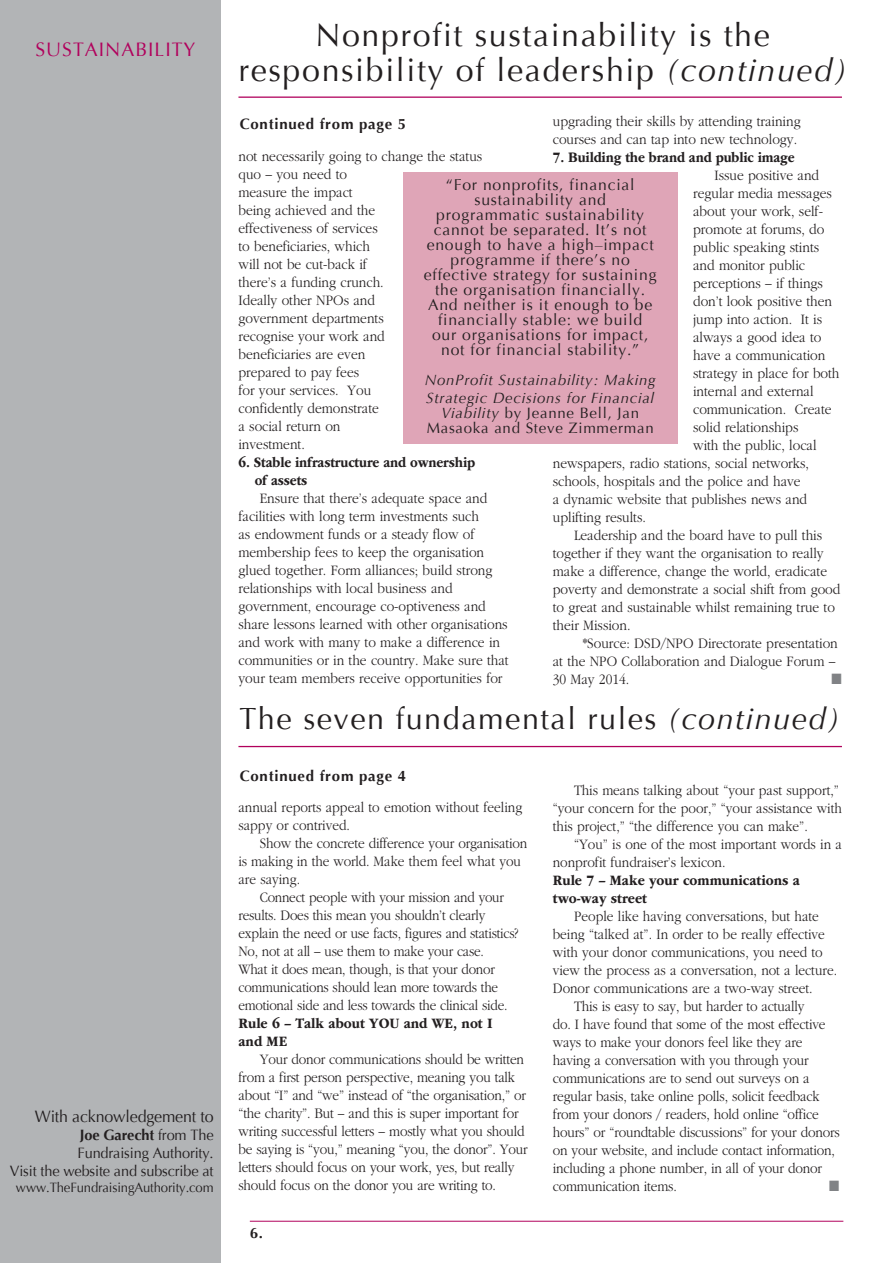
<style>
.page{position:relative;width:893px;height:1263px;background:#fff}
.page>*{position:absolute;margin:0;border:0;box-sizing:border-box;transform-origin:0 0}
.t1{font:32.25px/35.5px "Optima";letter-spacing:.05em;color:#231f20;text-align:center}
.t2{font:30.6px "Optima";letter-spacing:.05em;color:#231f20}
.t3{font:19.5px "Optima";letter-spacing:.05em;color:#b1005c}
.t4{font:16.5px "Optima";letter-spacing:-.01em;color:#231f20}
.t5{font:15.75px/15px "Optima";letter-spacing:.05em;color:#231f20;text-align:center}
.t6{font:300 15px/18px "ITC Garamond Std";color:#231f20;scale:.9 1}
.t7{font:300 15px/18px "ITC Garamond Std";color:#231f20;scale:.89 1}
.t8{font:300 15px "ITC Garamond Std";color:#231f20;scale:.88 1}
.t9{font:700 15px/18px "ITC Garamond Std";letter-spacing:-.01em;color:#231f20;scale:.9 1}
.t10{font:700 15px/18px "ITC Garamond Std";letter-spacing:-.01em;color:#231f20;scale:.87 1}
.t11{font:15px/18px "Optima";letter-spacing:-.01em;color:#231f20;text-align:right}
.t12{font:italic 15px/18px "Optima";letter-spacing:.05em;color:#231f20}
.t13{font:15px/15px "Optima";letter-spacing:.05em;color:#231f20;text-align:center}
.t14{font:700 15px "Optima";letter-spacing:.05em;color:#231f20}
.t15{font:15px "Zapf Dingbats ITC";color:#808285;scale:.9 1}
.t16{font:15px "Zapf Dingbats ITC";color:#808285;scale:.89 1}
.t17{font:13.5px "Optima";letter-spacing:-.01em;color:#231f20}
.s1{font-weight:700}
.s2{font-style:italic}
</style>
<div class="page">
<div style="left:0;top:0;width:220px;height:1263px;background:#b2b4b6"></div>
<hr style="left:250px;top:1221px;width:593px;height:1px;background:#b1005c">
<hr style="left:238px;top:97px;width:604px;height:1px;background:#b1005c">
<hr style="left:238px;top:746px;width:604px;height:1px;background:#b1005c">
<div style="left:403px;top:172px;width:274px;height:272px;background:#dfa5b7"></div>
<h3 class="t3" style="left:35px;top:38px;width:162px">SUSTAINABILITY</h3>
<p class="t4" style="left:35px;top:1107px;width:180px">With acknowledgement to</p>
<p class="t11" style="left:10px;top:1126px;width:205px"><span class="s1">Joe Garecht</span> from The<br>Fundraising Authority.<br>Visit the website and subscribe at</p>
<p class="t17" style="left:16px;top:1180px;width:199px">www.TheFundraisingAuthority.com</p>
<h1 class="t1" style="left:238px;top:17px;width:610px">Nonprofit sustainability is the responsibility of leadership <span class="s2">(continued)</span></h1>
<p class="t6" style="left:553px;top:114px;width:277px">upgrading their skills by attending training courses and can tap into new technology.</p>
<p class="t10" style="left:553px;top:150px;width:279px">7. Building the brand and public image</p>
<p class="t6" style="left:714px;top:168px;width:118px">Issue positive and</p>
<p class="t6" style="left:693px;top:186px;width:156px">regular media messages</p>
<p class="t6" style="left:693px;top:204px;width:146px">about your work, self-</p>
<p class="t6" style="left:693px;top:222px;width:147px">promote at forums, do</p>
<p class="t6" style="left:693px;top:240px;width:142px">public speaking stints</p>
<p class="t6" style="left:693px;top:258px;width:126px">and monitor public</p>
<p class="t6" style="left:693px;top:276px;width:146px">perceptions – if things</p>
<p class="t6" style="left:693px;top:294px;width:156px">don’t look positive then</p>
<p class="t6" style="left:693px;top:312px;width:145px">jump into action. It is</p>
<p class="t6" style="left:693px;top:330px;width:144px">always a good idea to</p>
<p class="t6" style="left:693px;top:348px;width:148px">have a communication</p>
<p class="t6" style="left:693px;top:366px;width:164px">strategy in place for both</p>
<p class="t6" style="left:693px;top:384px;width:135px">internal and external</p>
<p class="t6" style="left:693px;top:402px;width:155px">communication. Create</p>
<p class="t6" style="left:693px;top:420px;width:119px">solid relationships</p>
<p class="t6" style="left:693px;top:438px;width:139px">with the public, local</p>
<p class="t6" style="left:553px;top:456px;width:286px">newspapers, radio stations, social networks,</p>
<p class="t6" style="left:553px;top:474px;width:277px">schools, hospitals and the police and have</p>
<p class="t6" style="left:553px;top:492px;width:284px">a dynamic website that publishes news and</p>
<p class="t6" style="left:553px;top:510px;width:105px">uplifting results.</p>
<p class="t6" style="left:574px;top:528px;width:277px">Leadership and the board have to pull this</p>
<p class="t6" style="left:553px;top:546px;width:302px">together if they want the organisation to really</p>
<p class="t6" style="left:553px;top:564px;width:306px">make a difference, change the world, eradicate</p>
<p class="t6" style="left:553px;top:582px;width:321px">poverty and demonstrate a social shift from good</p>
<p class="t6" style="left:553px;top:600px;width:315px">to great and sustainable whilst remaining true to</p>
<p class="t6" style="left:553px;top:618px;width:88px">their Mission.</p>
<p class="t6" style="left:583px;top:636px;width:285px">*Source: DSD/NPO Directorate presentation</p>
<p class="t6" style="left:553px;top:654px;width:316px">at the NPO Collaboration and Dialogue Forum –</p>
<p class="t6" style="left:553px;top:672px;width:87px">30 May 2014.</p>
<p class="t15" style="left:831px;top:672px;width:13px">■</p>
<p class="t14" style="left:240px;top:116px;width:168px">Continued from page 5</p>
<p class="t6" style="left:238px;top:149px;width:272px">not necessarily going to change the status quo – you need to<br>measure the impact<br>being achieved and the<br>effectiveness of services<br>to beneficiaries, which<br>will not be cut-back if<br>there’s a funding crunch.<br>Ideally other NPOs and<br>government departments<br>recognise your work and<br>beneficiaries are even<br>prepared to pay fees<br>for your services. You<br>confidently demonstrate<br>a social return on<br>investment.</p>
<p class="t10" style="left:255px;top:455px;width:255px;text-indent:-16px">6. Stable infrastructure and ownership of assets</p>
<p class="t6" style="left:238px;top:491px;width:302px;text-indent:21px">Ensure that there’s adequate space and facilities with long term investments such<br>as endowment funds or a steady flow of membership fees to keep the organisation glued together. Form alliances; build strong relationships with local business and government, encourage co-optiveness and share lessons learned with other organisations and work with many to make a difference in communities or in the country. Make sure that your team members receive opportunities for</p>
<p class="t5" style="left:424px;top:177px;width:234px">“For nonprofits, financial sustainability and programmatic sustainability cannot be separated. It’s not enough to have a high–impact programme if there’s no effective strategy for sustaining the organisation financially.<br>And neither is it enough to be financially stable: we build<br>our organisations for impact, not for financial stability.”</p>
<p class="t12" style="left:425px;top:371px;width:233px">NonProfit Sustainability: Making<br>Strategic Decisions for Financial</p>
<p class="t13" style="left:427px;top:406px;width:229px"><span class="s2">Viability</span> by Jeanne Bell, Jan<br>Masaoka and Steve Zimmerman</p>
<h2 class="t2" style="left:239px;top:701px;width:602px">The seven fundamental rules <span class="s2">(continued)</span></h2>
<p class="t14" style="left:240px;top:767px;width:168px">Continued from page 4</p>
<p class="t7" style="left:238px;top:800px;width:320px">annual reports appeal to emotion without feeling sappy or contrived.</p>
<p class="t7" style="left:260px;top:836px;width:302px">Show the concrete difference your organisation</p>
<p class="t7" style="left:238px;top:854px;width:319px">is making in the world. Make them feel what you</p>
<p class="t7" style="left:238px;top:872px;width:71px">are saying.</p>
<p class="t8" style="left:260px;top:891px;width:279px">Connect people with your mission and your</p>
<p class="t8" style="left:238px;top:909px;width:282px">results. Does this mean you shouldn’t clearly</p>
<p class="t8" style="left:238px;top:927px;width:320px">explain the need or use facts, figures and statistics?</p>
<p class="t8" style="left:238px;top:945px;width:280px">No, not at all – use them to make your case.</p>
<p class="t8" style="left:238px;top:963px;width:293px">What it does mean, though, is that your donor</p>
<p class="t8" style="left:238px;top:981px;width:297px">communications should lean more towards the</p>
<p class="t8" style="left:238px;top:999px;width:307px">emotional side and less towards the clinical side.</p>
<p class="t9" style="left:238px;top:1016px;width:284px">Rule 6 – Talk about YOU and WE, not I and ME</p>
<p class="t7" style="left:238px;top:1052px;width:326px;text-indent:21px">Your donor communications should be written from a first person perspective, meaning you talk about “I” and “we” instead of “the organisation,” or “the charity”. But – and this is super important for writing successful letters – mostly what you should be saying is “you,” meaning “you, the donor”. Your letters should focus on your work, yes, but really should focus on the donor you are writing to.</p>
<p class="t14" style="left:250px;top:1224px;width:15px">6.</p>
<p class="t7" style="left:553px;top:783px;width:326px;text-indent:21px">This means talking about “your past support,” “your concern for the poor,” “your assistance with this project,” “the difference you can make”.</p>
<p class="t7" style="left:553px;top:837px;width:326px;text-indent:21px">“You” is one of the most important words in a nonprofit fundraiser’s lexicon.</p>
<p class="t9" style="left:553px;top:873px;width:276px">Rule 7 – Make your communications a two-way street</p>
<p class="t7" style="left:574px;top:909px;width:277px">People like having conversations, but hate</p>
<p class="t7" style="left:553px;top:927px;width:307px">being “talked at”. In order to be really effective</p>
<p class="t7" style="left:553px;top:945px;width:305px">with your donor communications, you need to</p>
<p class="t7" style="left:553px;top:963px;width:321px">view the process as a conversation, not a lecture.</p>
<p class="t7" style="left:553px;top:981px;width:293px">Donor communications are a two-way street.</p>
<p class="t7" style="left:574px;top:999px;width:260px">This is easy to say, but harder to actually</p>
<p class="t7" style="left:553px;top:1017px;width:308px">do. I have found that some of the most effective</p>
<p class="t7" style="left:553px;top:1035px;width:282px">ways to make your donors feel like they are</p>
<p class="t7" style="left:553px;top:1053px;width:289px">having a conversation with you through your</p>
<p class="t7" style="left:553px;top:1071px;width:290px">communications are to send out surveys on a</p>
<p class="t7" style="left:553px;top:1089px;width:301px">regular basis, take online polls, solicit feedback</p>
<p class="t7" style="left:553px;top:1107px;width:300px">from your donors / readers, hold online “office</p>
<p class="t7" style="left:553px;top:1125px;width:324px">hours” or “roundtable discussions” for your donors</p>
<p class="t7" style="left:553px;top:1143px;width:319px">on your website, and include contact information,</p>
<p class="t7" style="left:553px;top:1161px;width:304px">including a phone number, in all of your donor</p>
<p class="t7" style="left:553px;top:1179px;width:141px">communication items.</p>
<p class="t16" style="left:829px;top:1179px;width:13px">■</p>
</div>
